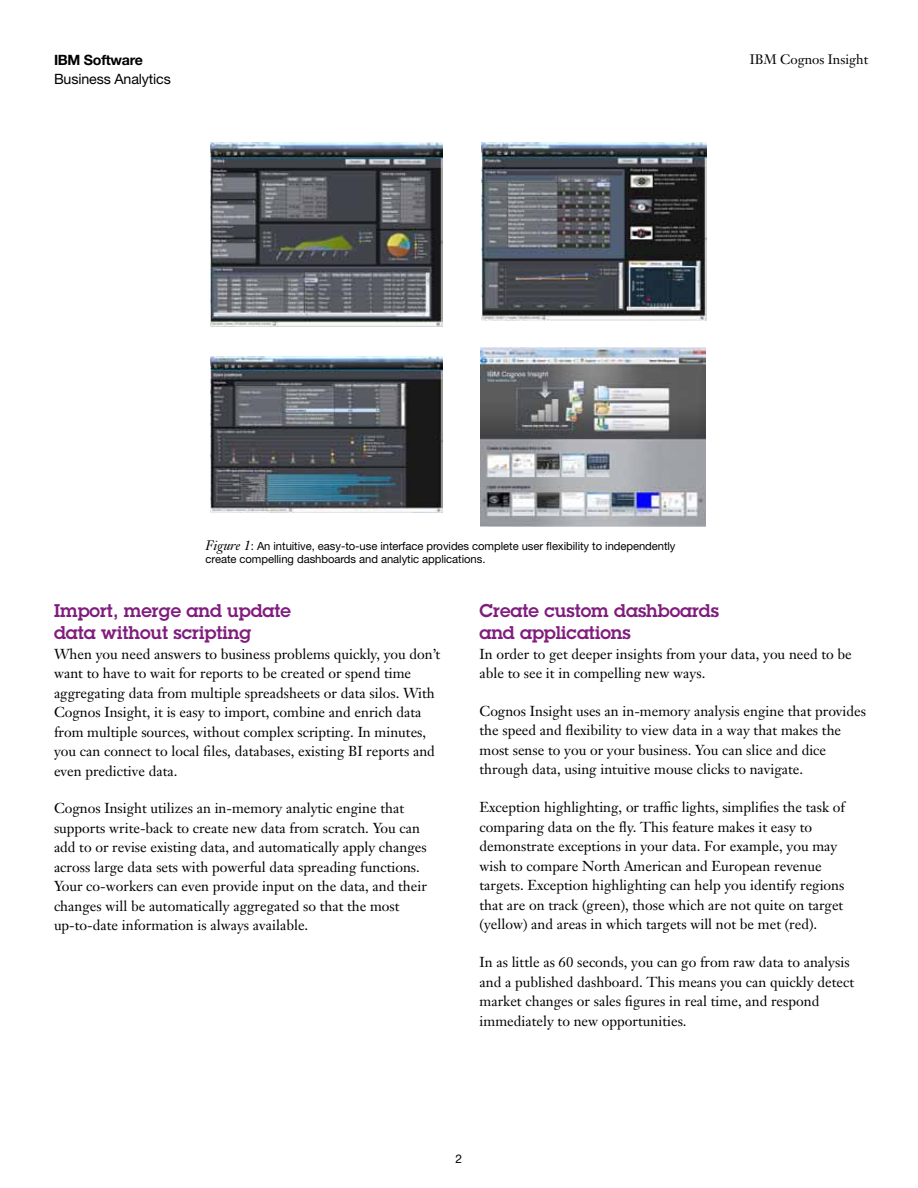
<style>
.page{position:relative;width:918px;height:1188px;background:#fff}
.page>*{position:absolute;margin:0;border:0;box-sizing:border-box;transform-origin:0 0}
.t1{font:600 18px/22.5px "Lubalin Graph Std";color:#801c7d}
.t2{font:14.25px/19.5px "Janson Text LT Pro";color:#000}
.t3{font:14.25px "Helvetica Neue";letter-spacing:-.01em;color:#000}
.t4{font:700 14.25px "Helvetica Neue";letter-spacing:-.02em;color:#000}
.t5{font:13.5px "Janson Text LT Pro";color:#000}
.t6{font:12px "Helvetica Neue LT Pro";color:#000}
.t7{font:11.25px/13.5px "Helvetica Neue";letter-spacing:-.005em;color:#000}
.s1{font-family:"Janson Text LT Pro";font-style:italic;font-size:13.5px}
</style>
<div class="page">
<img style="left:210px;top:356px;width:232px;height:157px">
<img style="left:210px;top:142px;width:232px;height:185px">
<img style="left:481px;top:142px;width:225px;height:179px">
<img style="left:480px;top:347px;width:226px;height:179px">
<p class="t4" style="left:54px;top:51px;width:90px">IBM Software</p>
<p class="t5" style="left:750px;top:51px;width:120px">IBM Cognos Insight</p>
<p class="t3" style="left:54px;top:71px;width:118px">Business Analytics</p>
<p class="t7" style="left:206px;top:539px;width:472px"><span class="s1">Figure 1</span>: An intuitive, easy-to-use interface provides complete user flexibility to independently create compelling dashboards and analytic applications.</p>
<p class="t1" style="left:54px;top:599px;width:239px">Import, merge and update data without scripting</p>
<p class="t2" style="left:54px;top:644px;width:388px">When you need answers to business problems quickly, you don’t want to have to wait for reports to be created or spend time aggregating data from multiple spreadsheets or data silos. With Cognos Insight, it is easy to import, combine and enrich data from multiple sources, without complex scripting. In minutes, you can connect to local files, databases, existing BI reports and even predictive data.</p>
<p class="t2" style="left:54px;top:799px;width:374px">Cognos Insight utilizes an in-memory analytic engine that supports write-back to create new data from scratch. You can add to or revise existing data, and automatically apply changes across large data sets with powerful data spreading functions.<br>Your co-workers can even provide input on the data, and their changes will be automatically aggregated so that the most up-to-date information is always available.</p>
<p class="t1" style="left:480px;top:599px;width:241px">Create custom dashboards and applications</p>
<p class="t2" style="left:480px;top:644px;width:374px">In order to get deeper insights from your data, you need to be able to see it in compelling new ways.</p>
<p class="t2" style="left:480px;top:701px;width:388px">Cognos Insight uses an in-memory analysis engine that provides the speed and flexibility to view data in a way that makes the most sense to you or your business. You can slice and dice through data, using intuitive mouse clicks to navigate.</p>
<p class="t2" style="left:480px;top:798px;width:367px">Exception highlighting, or traffic lights, simplifies the task of comparing data on the fly. This feature makes it easy to demonstrate exceptions in your data. For example, you may wish to compare North American and European revenue targets. Exception highlighting can help you identify regions that are on track (green), those which are not quite on target (yellow) and areas in which targets will not be met (red).</p>
<p class="t2" style="left:480px;top:952px;width:376px">In as little as 60 seconds, you can go from raw data to analysis and a published dashboard. This means you can quickly detect market changes or sales figures in real time, and respond immediately to new opportunities.</p>
<p class="t6" style="left:456px;top:1151px;width:8px">2</p>
</div>
